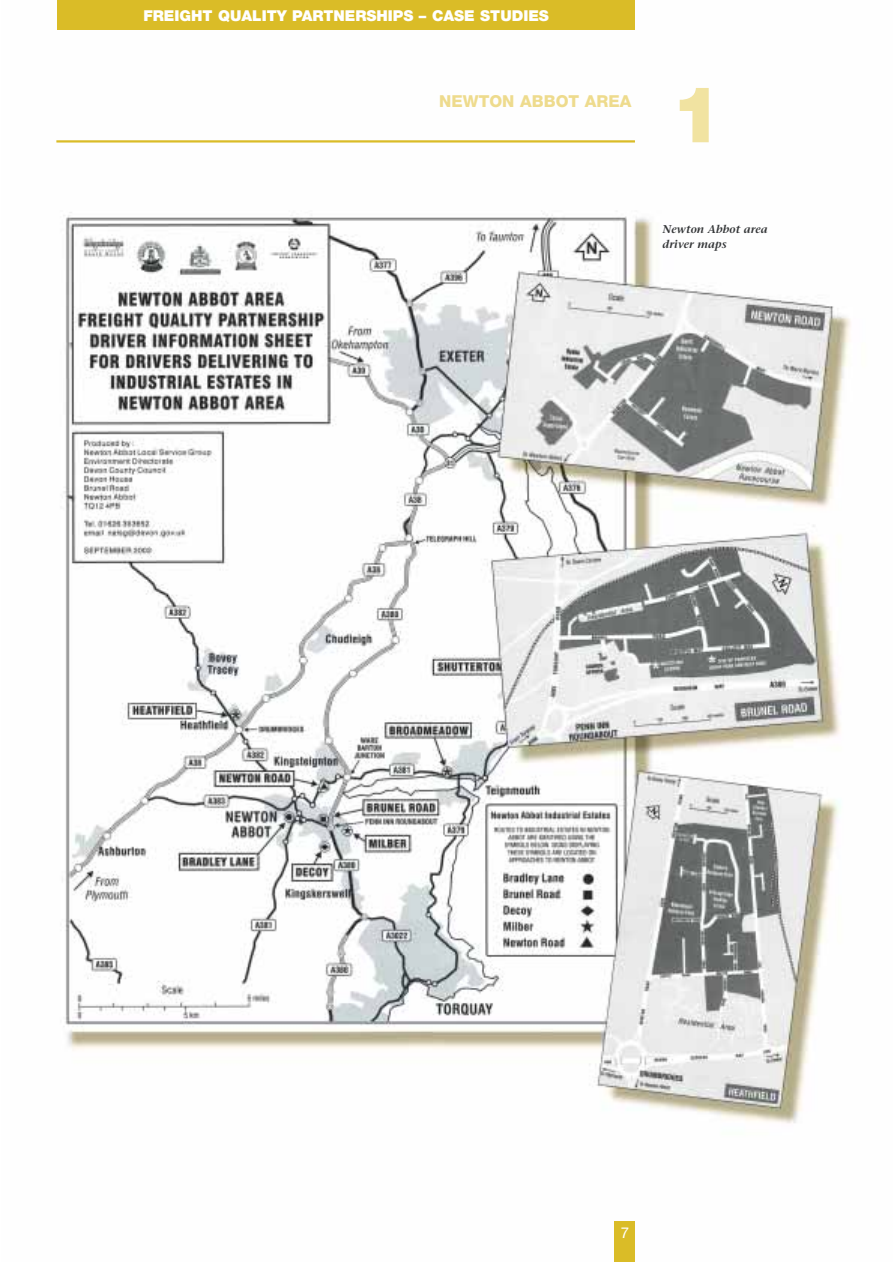
<style>
.page{position:relative;width:893px;height:1262px;background:#fff}
.page>*{position:absolute;margin:0;border:0;box-sizing:border-box;transform-origin:0 0}
.t1{font:900 78px "Helvetica Neue";color:#f1e3a1}
.t2{font:800 16.5px "Helvetica Neue";color:#eedb8d}
.t3{font:900 15px "Helvetica Neue";color:#fff}
.t4{font:15px "Helvetica Neue";color:#fff}
.t5{font:italic 600 11.25px/15px "Stone Serif";color:#353739}
</style>
<div class="page">
<img style="left:56px;top:142px;width:795px;height:981px">
<hr style="left:56px;top:140px;width:579px;height:2px;background:#dabc27">
<div style="left:57px;top:0;width:578px;height:30px;background:#dabc27"></div>
<div style="left:614px;top:1221px;width:21px;height:40px;background:#dabc27"></div>
<p class="t3" style="left:143px;top:10px;width:407px">FREIGHT QUALITY PARTNERSHIPS – CASE STUDIES</p>
<p class="t2" style="left:439px;top:95px;width:194px">NEWTON ABBOT AREA</p>
<h1 class="t1" style="left:670px;top:87px;width:54px">1</h1>
<p class="t5" style="left:662px;top:223px;width:107px">Newton Abbot area driver maps</p>
<p class="t4" style="left:620px;top:1227px;width:10px">7</p>
</div>
